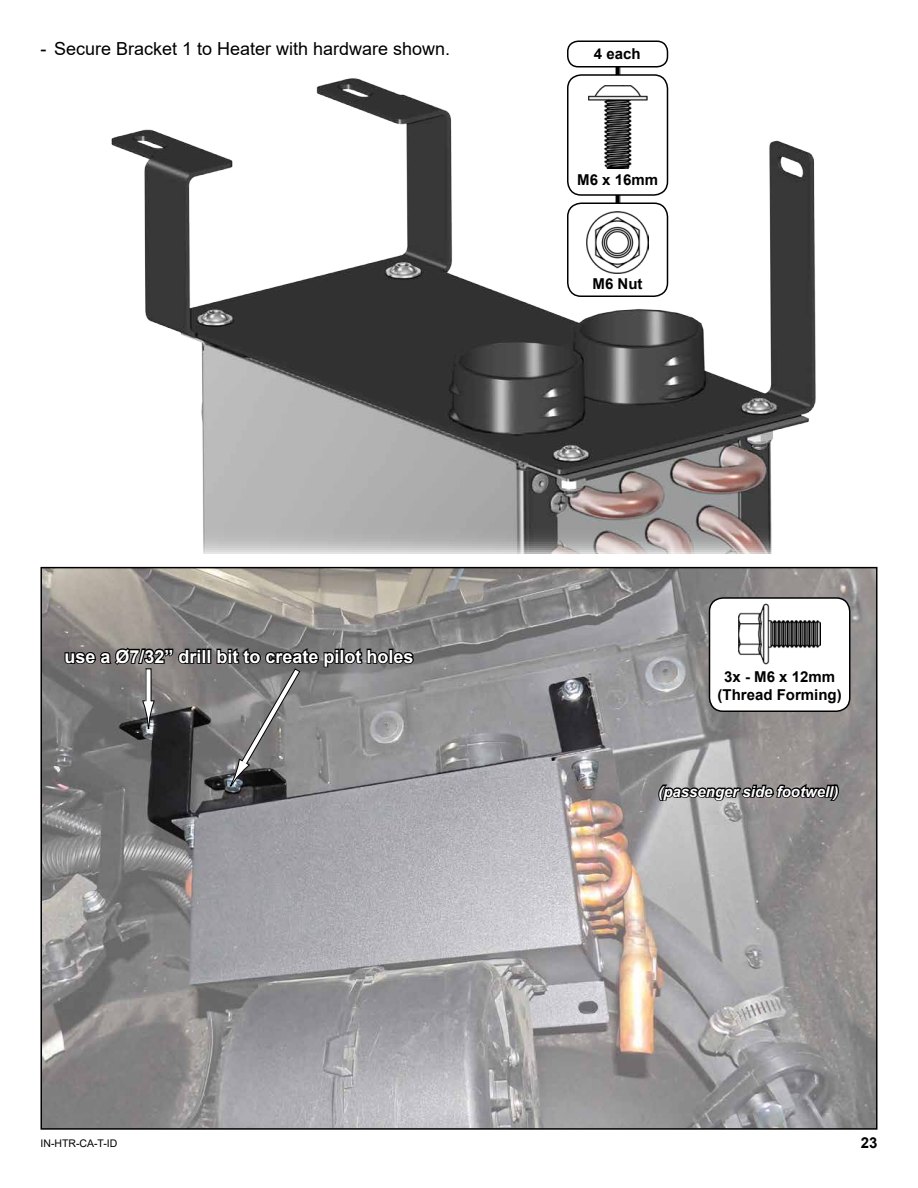
<style>
.page{position:relative;width:918px;height:1188px;background:#fff}
.page>*{position:absolute;margin:0;border:0;box-sizing:border-box;transform-origin:0 0}
.t1{font:18px "Arial";color:#000}
.t2{font:700 18px "Arial";color:#fff}
.t3{font:700 15px/18px "Arial";color:#000;text-align:center}
.t4{font:italic 700 15px "Arial";color:#fff}
.t5{font:10.5px "Arial";color:#000}
</style>
<div class="page">
<img style="left:111px;top:63px;width:705px;height:491px">
<div style="left:615px;top:58px;width:5px;height:181px;background:#000"></div>
<div style="left:568px;top:203px;width:100px;height:93px;background:#fff;border-radius:14px"></div>
<div style="left:567px;top:202px;width:101px;height:95px;border:2px solid #000;border-radius:14px"></div>
<img style="left:587px;top:211px;width:62px;height:62px">
<div style="left:568px;top:41px;width:100px;height:26px;background:#fff;border-radius:10px"></div>
<div style="left:567px;top:40px;width:101px;height:28px;border:2px solid #000;border-radius:10px"></div>
<div style="left:568px;top:75px;width:100px;height:120px;background:#fff;border-radius:14px"></div>
<div style="left:567px;top:74px;width:101px;height:122px;border:2px solid #000;border-radius:14px"></div>
<img style="left:588px;top:85px;width:59px;height:83px">
<img style="left:43px;top:570px;width:832px;height:557px">
<div style="left:710px;top:598px;width:140px;height:113px;background:#fff;border-radius:14px"></div>
<div style="left:709px;top:597px;width:141px;height:115px;border:2px solid #000;border-radius:14px"></div>
<img style="left:739px;top:603px;width:82px;height:61px">
<svg style="left:657px;top:772px;width:184px;height:31px;background:#71706f"></svg>
<svg style="left:63px;top:644px;width:138px;height:23px;background:#4e4c4a"></svg>
<div style="left:197px;top:652px;width:4px;height:12px;border:2px solid #000"></div>
<div style="left:202px;top:649px;width:4px;height:15px;border:2px solid #000"></div>
<div style="left:207px;top:649px;width:4px;height:15px;border:2px solid #000"></div>
<svg style="left:215px;top:644px;width:200px;height:144px;background:#7e7e7f"></svg>
<div style="left:146px;top:669px;width:5px;height:32px;background:#fff"></div>
<svg style="left:142px;top:700px;width:13px;height:29px"></svg>
<p class="t1" style="left:40px;top:36px;width:411px">- Secure Bracket 1 to Heater with hardware shown.</p>
<p class="t3" style="left:594px;top:45px;width:48px">4 each</p>
<p class="t3" style="left:577px;top:171px;width:82px">M6 x 16mm</p>
<p class="t3" style="left:593px;top:275px;width:51px">M6 Nut</p>
<p class="t2" style="left:64px;top:644px;width:351px">use a Ø7/32” drill bit to create pilot holes</p>
<p class="t3" style="left:718px;top:667px;width:126px">3x - M6 x 12mm (Thread Forming)</p>
<p class="t4" style="left:658px;top:781px;width:182px">(passenger side footwell)</p>
<p class="t5" style="left:40px;top:1136px;width:78px">IN-HTR-CA-T-ID</p>
<p class="t3" style="left:861px;top:1133px;width:18px">23</p>
</div>
